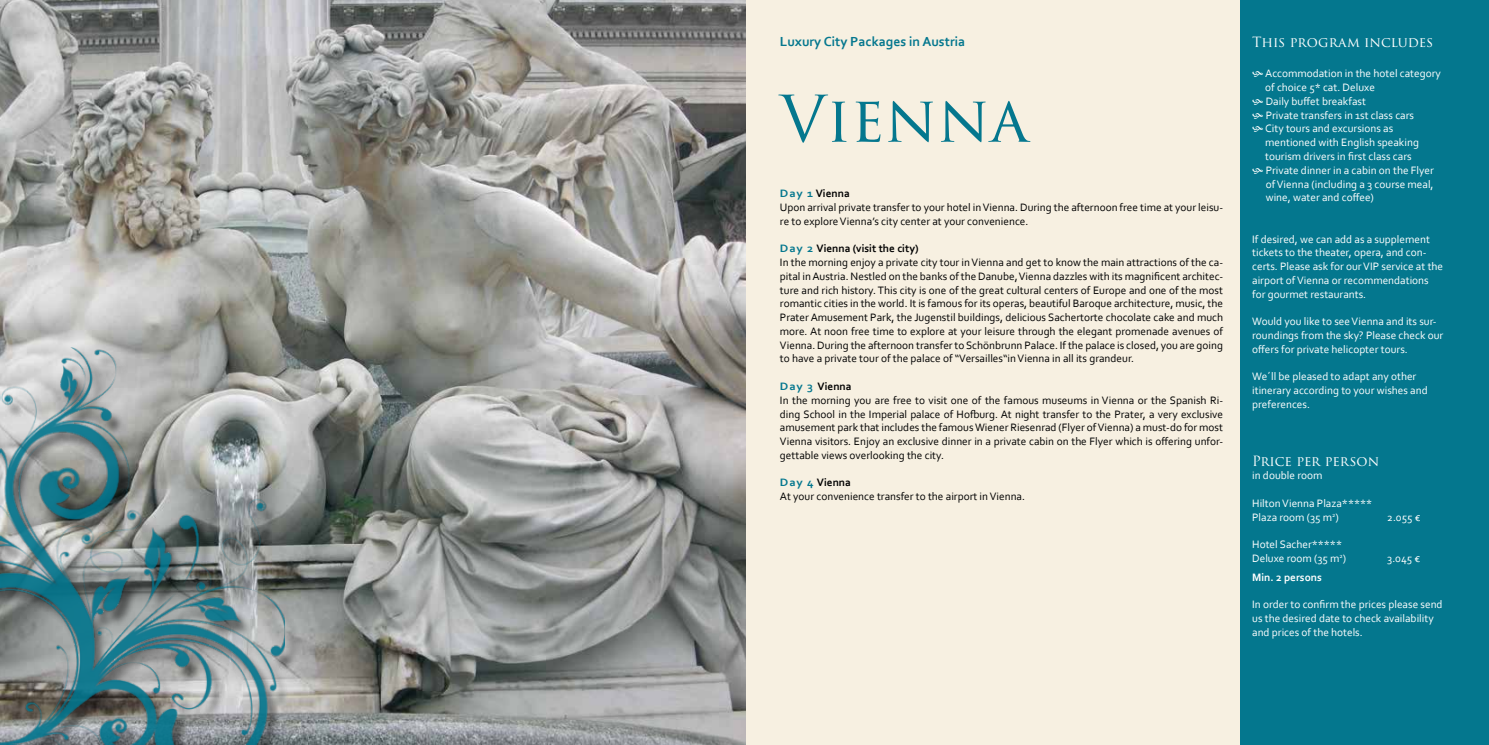
<style>
.page{position:relative;width:1489px;height:745px;background:#fff}
.page>*{position:absolute;margin:0;border:0;box-sizing:border-box;transform-origin:0 0}
.t1{font:62.5px "Trajan Pro 3";color:#04778e}
.t2{font:13.75px "Trajan Pro 3";letter-spacing:-.01em;color:#fff}
.t3{font:700 13.75px "Corbel";color:#04778e}
.t4{font:11.25px/13.8px "Corbel";color:#000}
.t5{font:11.25px/13.8px "Corbel";color:#fff}
.t6{font:700 11.25px "Corbel";color:#fff}
.s1{font-weight:700;color:#04778e}
.s2{font-weight:700}
</style>
<div class="page">
<div style="left:0;top:0;width:1488px;height:744px;background:#f7f0e1"></div>
<img style="left:0;top:0;width:745px;height:744px">
<div style="left:0;top:349px;width:300px;height:395px;background:#000;opacity:.5"></div>
<img style="left:0;top:347px;width:286px;height:397px">
<div style="left:1240px;top:0;width:248px;height:744px;background:#04778e"></div>
<p class="t3" style="left:780px;top:33px;width:187px">Luxury City Packages in Austria</p>
<p class="t2" style="left:1251px;top:33px;width:183px">This program includes</p>
<p class="t5" style="left:1265px;top:66px;width:177px">Accommodation in the hotel category of choice 5* cat. Deluxe<br>Daily buffet breakfast<br>Private transfers in 1st class cars<br>City tours and excursions as mentioned with English speaking tourism drivers in first class cars<br>Private dinner in a cabin on the Flyer of Vienna (including a 3 course meal, wine, water and coffee)</p>
<p class="t5" style="left:1252px;top:231px;width:192px">If desired, we can add as a supplement tickets to the theater, opera, and con&shy;certs. Please ask for our VIP service at the airport of Vienna or recommendations for gourmet restaurants.</p>
<p class="t5" style="left:1252px;top:314px;width:193px">Would you like to see Vienna and its sur&shy;roundings from the sky? Please check our offers for private helicopter tours.</p>
<p class="t5" style="left:1252px;top:369px;width:177px">We´ll be pleased to adapt any other itinerary according to your wishes and preferences.</p>
<h1 class="t1" style="left:780px;top:76px;width:250px">Vienna</h1>
<p class="t4" style="left:780px;top:186px;width:444px"><span class="s1">Day 1</span> <span class="s2">Vienna<br></span>Upon arrival private transfer to your hotel in Vienna. During the afternoon free time at your leisu&shy;re to explore Vienna’s city center at your convenience.</p>
<p class="t4" style="left:780px;top:241px;width:444px"><span class="s1">Day 2</span> <span class="s2">Vienna (visit the city)<br></span>In the morning enjoy a private city tour in Vienna and get to know the main attractions of the ca&shy;pital in Austria. Nestled on the banks of the Danube, Vienna dazzles with its magnificent architec&shy;ture and rich history. This city is one of the great cultural centers of Europe and one of the most romantic cities in the world. It is famous for its operas, beautiful Baroque architecture, music, the Prater Amusement Park, the Jugenstil buildings, delicious Sachertorte chocolate cake and much more. At noon free time to explore at your leisure through the elegant promenade avenues of Vienna. During the afternoon transfer to Schönbrunn Palace. If the palace is closed, you are going to have a private tour of the palace of “Versailles“in Vienna in all its grandeur.</p>
<p class="t4" style="left:780px;top:379px;width:444px"><span class="s1">Day 3</span> <span class="s2">Vienna<br></span>In the morning you are free to visit one of the famous museums in Vienna or the Spanish Ri&shy;ding School in the Imperial palace of Hofburg. At night transfer to the Prater, a very exclusive amusement park that includes the famous Wiener Riesenrad (Flyer of Vienna) a must-do for most Vienna visitors. Enjoy an exclusive dinner in a private cabin on the Flyer which is offering unfor&shy;gettable views overlooking the city.</p>
<p class="t4" style="left:780px;top:475px;width:247px"><span class="s1">Day 4</span> <span class="s2">Vienna<br></span>At your convenience transfer to the airport in Vienna.</p>
<p class="t2" style="left:1252px;top:451px;width:128px">Price per person</p>
<p class="t5" style="left:1252px;top:468px;width:72px">in double room</p>
<p class="t5" style="left:1252px;top:495px;width:122px">Hilton Vienna Plaza*****<br>Plaza room (35 m<sup>2</sup>)</p>
<p class="t5" style="left:1386px;top:509px;width:35px">2.055 €</p>
<p class="t5" style="left:1251px;top:537px;width:96px">Hotel Sacher*****<br>Deluxe room (35 m<sup>2</sup>)</p>
<p class="t5" style="left:1387px;top:550px;width:35px">3.045 €</p>
<p class="t6" style="left:1252px;top:569px;width:71px">Min. 2 persons</p>
<p class="t5" style="left:1252px;top:597px;width:192px">In order to confirm the prices please send us the desired date to check availability and prices of the hotels.</p>
</div>
